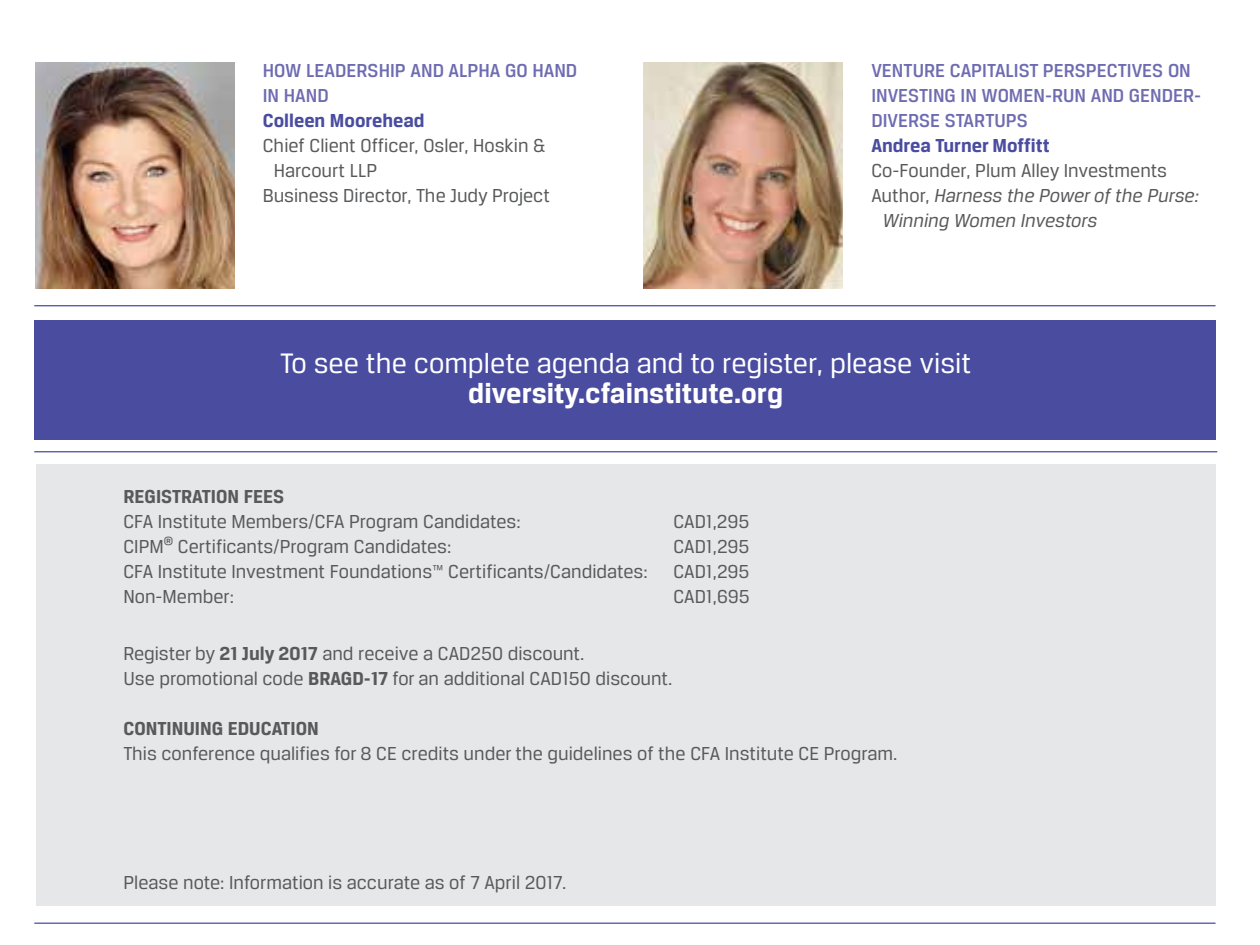
<style>
.page{position:relative;width:1260px;height:945px;background:#fff}
.page>*{position:absolute;margin:0;border:0;box-sizing:border-box;transform-origin:0 0}
.t1{font:30px "CFA Breuer Text";color:#fff}
.t2{font:700 30px "CFA Breuer Text";color:#fff}
.t3{font:20px/25px "CFA Breuer Text";color:#58595b}
.t4{font:500 20px/25px "CFA Breuer Text";color:#6e6cb1}
.t5{font:italic 20px "CFA Breuer Text";color:#58595b}
.t6{font:700 20px "CFA Breuer Text";color:#4a4ca0}
.t7{font:700 20px "CFA Breuer Text";color:#58595b}
.s1{font-style:normal}
.s2{font-weight:700}
</style>
<div class="page">
<hr style="left:34px;top:305px;width:1182px;height:1px;background:#4a4ca0">
<hr style="left:34px;top:451px;width:1183px;height:1px;background:#4a4ca0">
<img style="left:643px;top:62px;width:200px;height:226px">
<div style="left:36px;top:464px;width:1180px;height:442px;background:#e6e7e8"></div>
<hr style="left:34px;top:923px;width:1182px;height:1px;background:#4a4ca0">
<div style="left:34px;top:320px;width:1182px;height:120px;background:#4a4ca0"></div>
<img style="left:36px;top:62px;width:198px;height:227px">
<p class="t4" style="left:263px;top:58px;width:316px">HOW LEADERSHIP AND ALPHA GO HAND<br>IN HAND</p>
<p class="t6" style="left:263px;top:109px;width:164px">Colleen Moorehead</p>
<p class="t3" style="left:263px;top:133px;width:284px">Chief Client Officer, Osler, Hoskin &amp;</p>
<p class="t3" style="left:274px;top:158px;width:105px">Harcourt LLP</p>
<p class="t3" style="left:263px;top:183px;width:289px">Business Director, The Judy Project</p>
<p class="t4" style="left:871px;top:58px;width:331px">VENTURE CAPITALIST PERSPECTIVES ON<br>INVESTING IN WOMEN-RUN AND GENDER-<br>DIVERSE STARTUPS</p>
<p class="t6" style="left:871px;top:134px;width:180px">Andrea Turner Moffitt</p>
<p class="t3" style="left:871px;top:158px;width:297px">Co-Founder, Plum Alley Investments</p>
<p class="t5" style="left:871px;top:185px;width:329px"><span class="s1">Author,</span> Harness the Power of the Purse:</p>
<p class="t5" style="left:883px;top:210px;width:216px">Winning Women Investors</p>
<h1 class="t1" style="left:280px;top:347px;width:693px">To see the complete agenda and to register, please visit</h1>
<h1 class="t2" style="left:468px;top:376px;width:317px">diversity.cfainstitute.org</h1>
<p class="t7" style="left:123px;top:485px;width:163px">REGISTRATION FEES</p>
<p class="t3" style="left:123px;top:508px;width:399px">CFA Institute Members/CFA Program Candidates:</p>
<p class="t3" style="left:673px;top:508px;width:78px">CAD1,295</p>
<p class="t3" style="left:123px;top:533px;width:329px">CIPM<sup>®</sup> Certificants/Program Candidates:</p>
<p class="t3" style="left:673px;top:533px;width:78px">CAD1,295</p>
<p class="t3" style="left:123px;top:558px;width:526px">CFA Institute Investment Foundations™ Certificants/Candidates:</p>
<p class="t3" style="left:673px;top:558px;width:78px">CAD1,295</p>
<p class="t3" style="left:123px;top:583px;width:112px">Non-Member:</p>
<p class="t3" style="left:673px;top:583px;width:78px">CAD1,695</p>
<p class="t3" style="left:123px;top:641px;width:550px">Register by <span class="s2">21 July 2017</span> and receive a CAD250 discount.<br>Use promotional code <span class="s2">BRAGD-17</span> for an additional CAD150 discount.</p>
<p class="t7" style="left:123px;top:717px;width:197px">CONTINUING EDUCATION</p>
<p class="t3" style="left:123px;top:741px;width:776px">This conference qualifies for 8 CE credits under the guidelines of the CFA Institute CE Program.</p>
<p class="t3" style="left:123px;top:869px;width:445px">Please note: Information is accurate as of 7 April 2017.</p>
</div>
